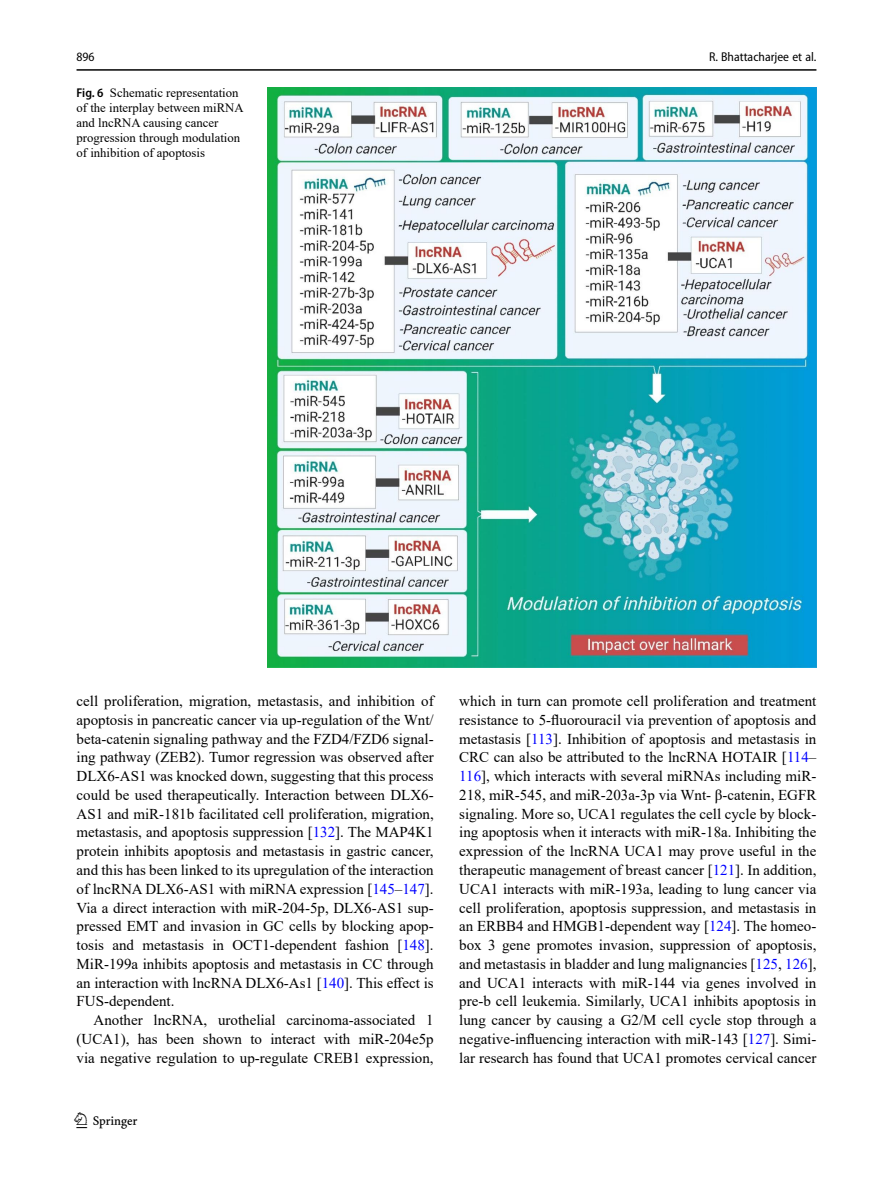
<style>
.page{position:relative;width:893px;height:1187px;background:#fff}
.page>*{position:absolute;margin:0;border:0;box-sizing:border-box;transform-origin:0 0}
.t1{font:22.5px "Springnew";color:#000}
.Body_Text_Indent{font:15px/18.8px "Times New Roman";color:#000;text-align:justify}
.Figure_Caption_Side{font:12.75px/15px "Times New Roman";color:#000}
.t2{font:semi-condensed 12.75px "Myriad Pro";color:#000}
.s1{font-family:"Myriad Pro";font-weight:600;font-stretch:semi-condensed}
.s2{color:#00f}
</style>
<div class="page">
<hr style="left:77px;top:69px;width:739px;height:2px;background:#000">
<img style="left:268px;top:87px;width:548px;height:580px">
<p class="t2" style="left:77px;top:49px;width:20px">896</p>
<p class="Figure_Caption_Side" style="left:77px;top:84px;width:169px"><span class="s1">Fig. 6</span> Schematic representation of the interplay between miRNA and lncRNA causing cancer progression through modulation of inhibition of apoptosis</p>
<p class="t2" style="left:709px;top:49px;width:109px">R. Bhattacharjee et al.</p>
<p class="Body_Text_Indent" style="left:77px;top:691px;width:359px">cell proliferation, migration, metastasis, and inhibition of apoptosis in pancreatic cancer via up-regulation of the Wnt/ beta-catenin signaling pathway and the FZD4/FZD6 signal&shy;ing pathway (ZEB2). Tumor regression was observed after DLX6-AS1 was knocked down, suggesting that this process could be used therapeutically. Interaction between DLX6- AS1 and miR-181b facilitated cell proliferation, migration, metastasis, and apoptosis suppression [<span class="s2">132</span>]. The MAP4K1 protein inhibits apoptosis and metastasis in gastric cancer, and this has been linked to its upregulation of the interaction of lncRNA DLX6-AS1 with miRNA expression [<span class="s2">145</span>–<span class="s2">147</span>].<br>Via a direct interaction with miR-204-5p, DLX6-AS1 sup&shy;pressed EMT and invasion in GC cells by blocking apop&shy;tosis and metastasis in OCT1-dependent fashion [<span class="s2">148</span>].<br>MiR-199a inhibits apoptosis and metastasis in CC through an interaction with lncRNA DLX6-As1 [<span class="s2">140</span>]. This effect is FUS-dependent.</p>
<p class="Body_Text_Indent" style="left:77px;top:1010px;width:359px;text-indent:17px">Another lncRNA, urothelial carcinoma-associated 1 (UCA1), has been shown to interact with miR-204e5p via negative regulation to up-regulate CREB1 expression,</p>
<h1 class="t1" style="left:77px;top:1107px;width:63px">1 3</h1>
<p class="Body_Text_Indent" style="left:459px;top:691px;width:359px">which in turn can promote cell proliferation and treatment resistance to 5-fluorouracil via prevention of apoptosis and metastasis [<span class="s2">113</span>]. Inhibition of apoptosis and metastasis in CRC can also be attributed to the lncRNA HOTAIR [<span class="s2">114</span>– <span class="s2">116</span>], which interacts with several miRNAs including miR-218, miR-545, and miR-203a-3p via Wnt- β-catenin, EGFR signaling. More so, UCA1 regulates the cell cycle by block&shy;ing apoptosis when it interacts with miR-18a. Inhibiting the expression of the lncRNA UCA1 may prove useful in the therapeutic management of breast cancer [<span class="s2">121</span>]. In addition, UCA1 interacts with miR-193a, leading to lung cancer via cell proliferation, apoptosis suppression, and metastasis in an ERBB4 and HMGB1-dependent way [<span class="s2">124</span>]. The homeo&shy;box 3 gene promotes invasion, suppression of apoptosis, and metastasis in bladder and lung malignancies [<span class="s2">125</span>, <span class="s2">126</span>], and UCA1 interacts with miR-144 via genes involved in pre-b cell leukemia. Similarly, UCA1 inhibits apoptosis in lung cancer by causing a G2/M cell cycle stop through a negative-influencing interaction with miR-143 [<span class="s2">127</span>]. Simi&shy;lar research has found that UCA1 promotes cervical cancer</p>
</div>
